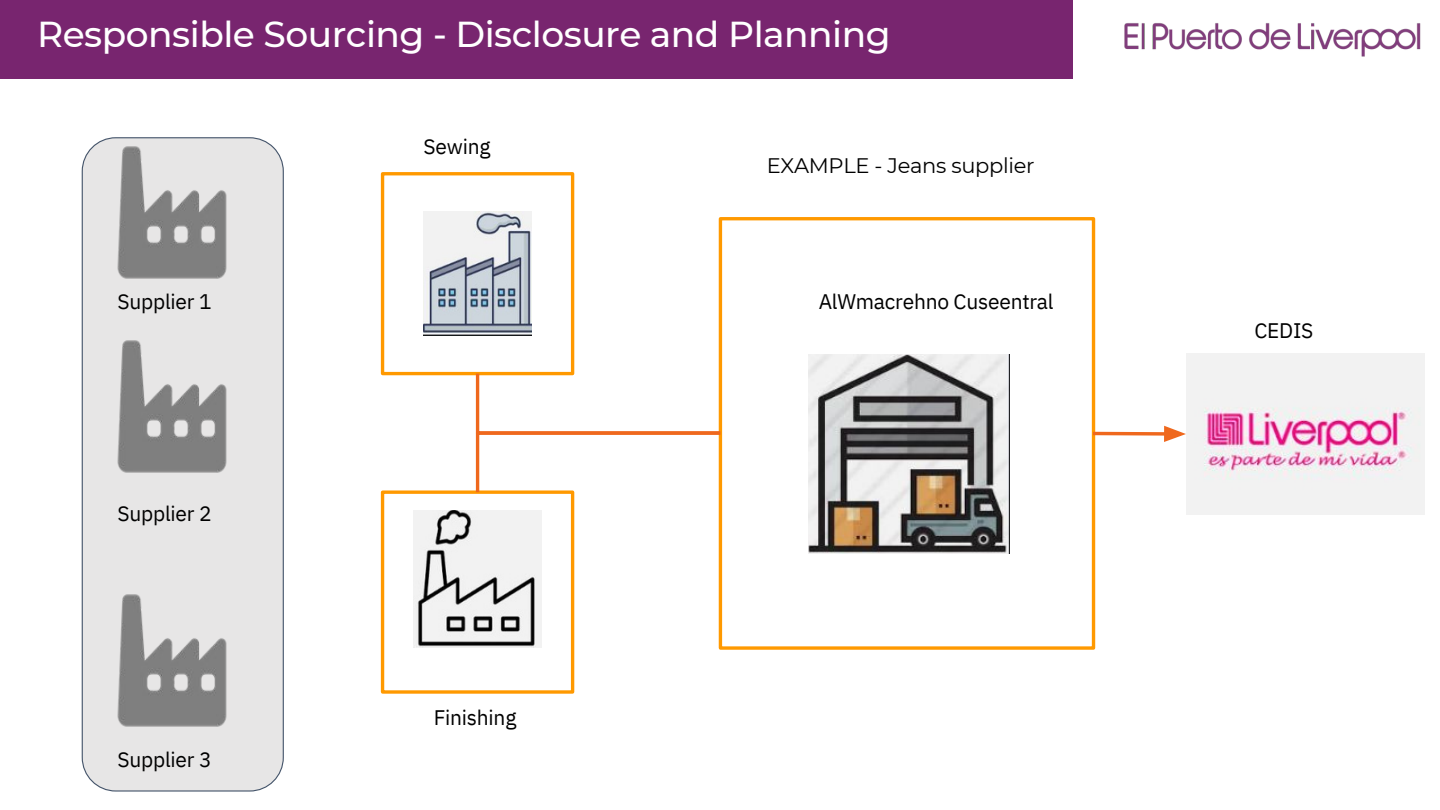
<style>
.page{position:relative;width:1440px;height:810px;background:#fff}
.page>*{position:absolute;margin:0;border:0;box-sizing:border-box;transform-origin:0 0}
.t1{font:500 36px "Montserrat";letter-spacing:-.015em;color:#fff}
.t2{font:21px "IBM Plex Sans";letter-spacing:-.01em;color:#000}
.t3{font:21px "Montserrat";letter-spacing:-.015em;color:#000}
</style>
<div class="page">
<div style="left:0;top:0;width:1073px;height:79px;background:#78256f"></div>
<div style="left:81px;top:137px;width:203px;height:655px;background:#e7e6e6"></div>
<img style="left:1124px;top:23px;width:297px;height:34px">
<img style="left:110px;top:138px;width:123px;height:149px">
<img style="left:413px;top:510px;width:129px;height:137px">
<img style="left:424px;top:212px;width:108px;height:124px">
<div style="left:719px;top:217px;width:376px;height:433px;border:3px solid #f90"></div>
<img style="left:809px;top:355px;width:201px;height:199px">
<img style="left:1186px;top:353px;width:239px;height:161px">
<div style="left:381px;top:172px;width:193px;height:203px;border:3px solid #f90"></div>
<div style="left:381px;top:490px;width:193px;height:204px;border:3px solid #f90"></div>
<svg style="left:474px;top:370px;width:249px;height:126px"></svg>
<img style="left:110px;top:332px;width:123px;height:150px">
<img style="left:110px;top:586px;width:123px;height:149px">
<svg style="left:1093px;top:432px;width:68px;height:4px"></svg>
<svg style="left:1161px;top:423px;width:30px;height:21px"></svg>
<p class="t1" style="left:37px;top:12px;width:855px">Responsible Sourcing - Disclosure and Planning</p>
<p class="t2" style="left:118px;top:288px;width:96px">Supplier 1</p>
<p class="t2" style="left:118px;top:500px;width:96px">Supplier 2</p>
<p class="t2" style="left:118px;top:746px;width:96px">Supplier 3</p>
<p class="t2" style="left:424px;top:132px;width:68px">Sewing</p>
<p class="t2" style="left:434px;top:703px;width:84px">Finishing</p>
<p class="t3" style="left:767px;top:153px;width:269px">EXAMPLE - Jeans supplier</p>
<p class="t2" style="left:819px;top:288px;width:237px">AlWmacrehno Cuseentral</p>
<p class="t2" style="left:1254px;top:317px;width:61px">CEDIS</p>
</div>
